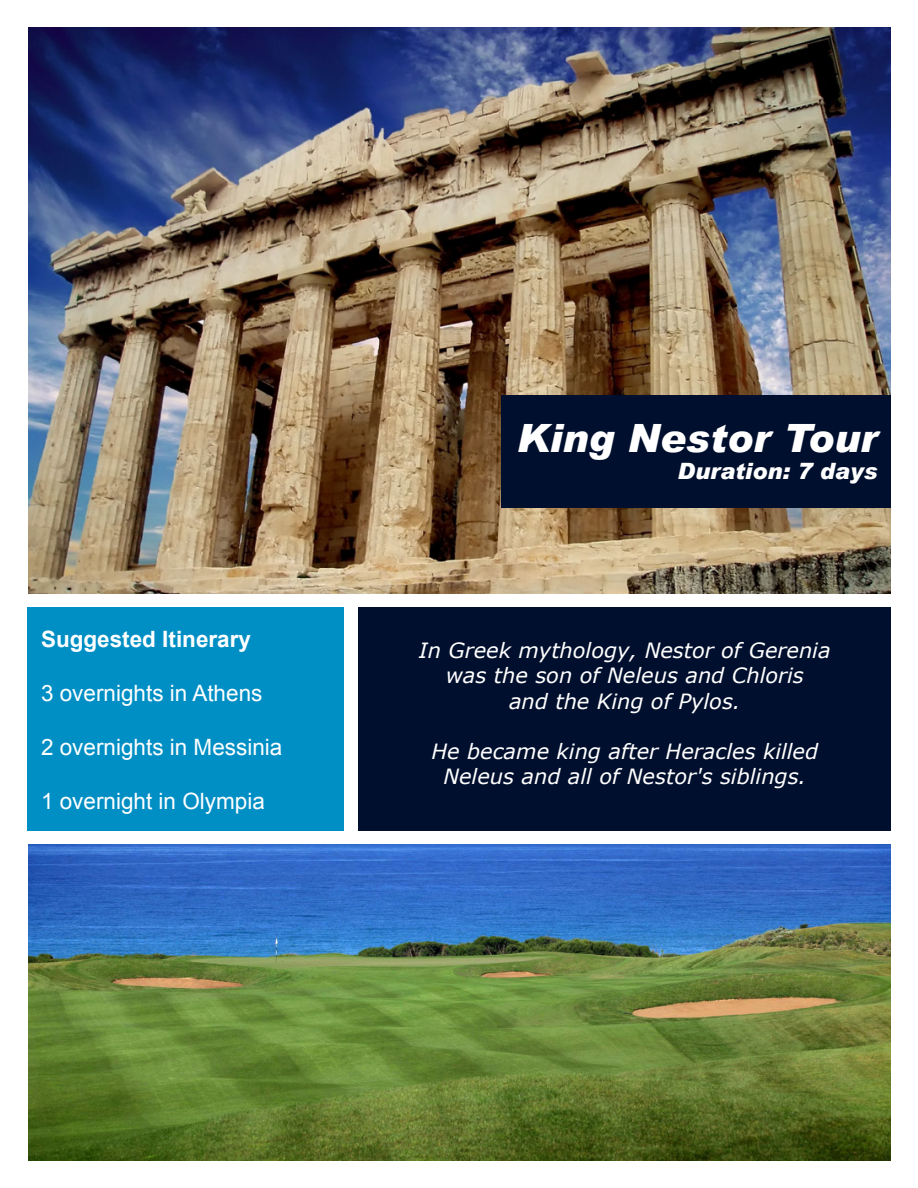
<style>
.page{position:relative;width:918px;height:1188px;background:#fff}
.page>*{position:absolute;margin:0;border:0;box-sizing:border-box;transform-origin:0 0}
.t1{font:italic 900 39px "Arial";color:#fff}
.t2{font:22.5px "Arial";color:#fff}
.t3{font:700 22.5px "Arial";color:#fff}
.t4{font:italic 900 22.5px "Arial";color:#fff}
.t5{font:italic 21px "Verdana";color:#fff}
</style>
<div class="page">
<img style="left:29px;top:27px;width:862px;height:567px">
<div style="left:359px;top:607px;width:532px;height:223px;background:#000f2d"></div>
<div style="left:27px;top:607px;width:317px;height:223px;background:#008fc5"></div>
<div style="left:501px;top:395px;width:390px;height:113px;background:#000f2d"></div>
<img style="left:29px;top:845px;width:862px;height:316px">
<p class="t3" style="left:41px;top:624px;width:212px">Suggested Itinerary</p>
<p class="t2" style="left:41px;top:678px;width:223px">3 overnights in Athens</p>
<p class="t2" style="left:41px;top:732px;width:243px">2 overnights in Messinia</p>
<p class="t2" style="left:41px;top:786px;width:225px">1 overnight in Olympia</p>
<p class="t1" style="left:517px;top:414px;width:362px">King Nestor Tour</p>
<p class="t4" style="left:678px;top:457px;width:201px">Duration: 7 days</p>
<p class="t5" style="left:419px;top:637px;width:413px">In Greek mythology, Nestor of Gerenia</p>
<p class="t5" style="left:446px;top:662px;width:360px">was the son of Neleus and Chloris</p>
<p class="t5" style="left:509px;top:688px;width:233px">and the King of Pylos.</p>
<p class="t5" style="left:431px;top:738px;width:388px">He became king after Heracles killed</p>
<p class="t5" style="left:443px;top:763px;width:364px">Neleus and all of Nestor's siblings.</p>
</div>
